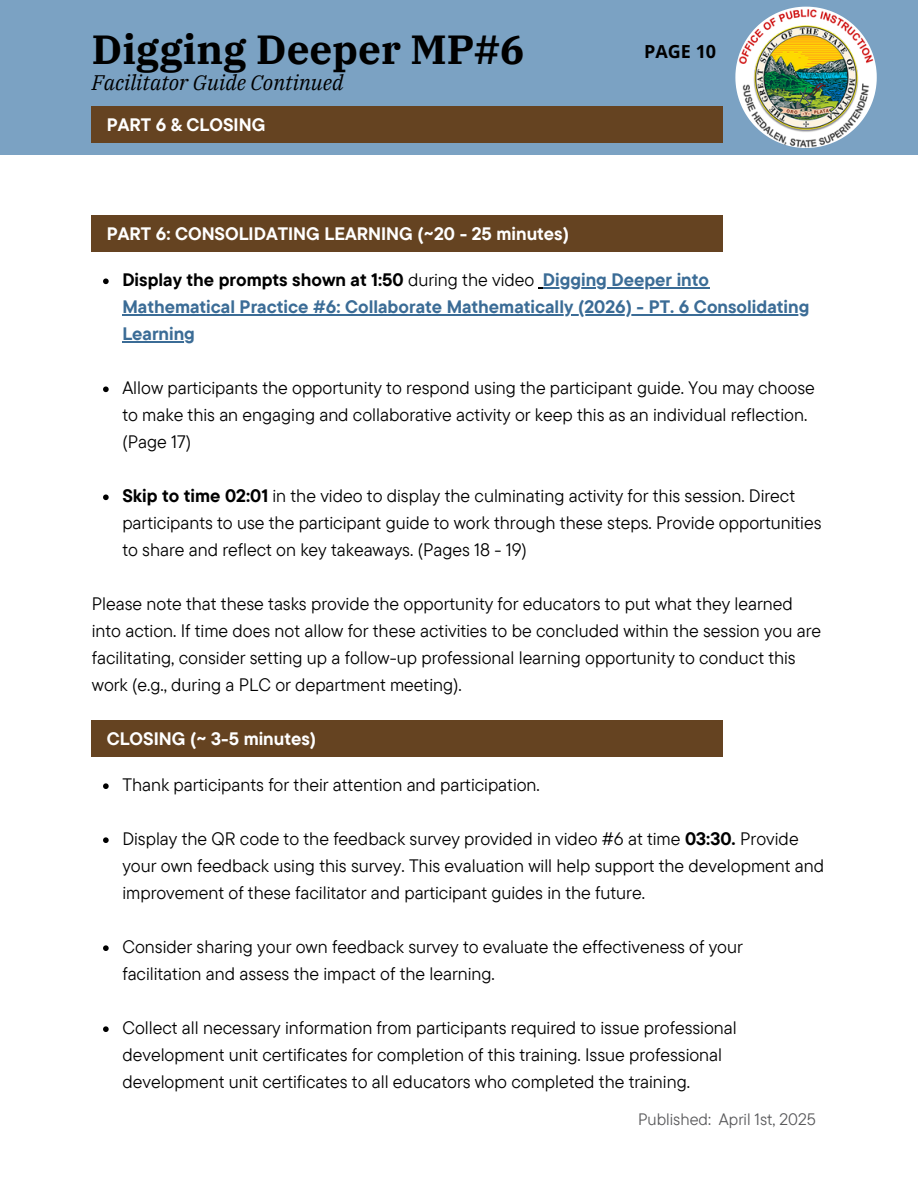
<style>
.page{position:relative;width:918px;height:1188px;background:#fff}
.page>*{position:absolute;margin:0;border:0;box-sizing:border-box;transform-origin:0 0}
.t1{font:700 40.5px "IBM Plex Serif";color:#000}
.t2{font:italic 21px "IBM Plex Serif";color:#000}
.t3{font:18px/27px "TT Commons Pro";color:#000}
.t4{font:700 18px "TT Commons Pro";color:#3b6c96}
.t5{font:700 18px "TT Commons Pro";color:#fff}
.t6{font:700 18px "TT Commons Pro";color:#000}
.t7{font:700 18px "Open Sans";color:#000}
.t8{font:16.5px "TT Commons Pro";color:#5a5a5c}
.s1{font-weight:400}
.s2{font-weight:700}
</style>
<div class="page">
<div style="left:0;top:0;width:918px;height:155px;background:#7ba2c3"></div>
<img style="left:736px;top:7px;width:141px;height:141px">
<svg style="left:103px;top:279px;width:6px;height:5px"></svg>
<hr style="left:543px;top:288px;width:166px;height:1px;background:#3b6c96">
<hr style="left:122px;top:315px;width:687px;height:1px;background:#3b6c96">
<hr style="left:122px;top:342px;width:73px;height:1px;background:#3b6c96">
<svg style="left:103px;top:387px;width:6px;height:5px"></svg>
<svg style="left:103px;top:495px;width:6px;height:5px"></svg>
<svg style="left:103px;top:783px;width:6px;height:6px"></svg>
<svg style="left:103px;top:837px;width:6px;height:6px"></svg>
<svg style="left:103px;top:945px;width:6px;height:6px"></svg>
<svg style="left:103px;top:1026px;width:6px;height:6px"></svg>
<div style="left:92px;top:106px;width:631px;height:37px;background:#654321"></div>
<div style="left:92px;top:720px;width:631px;height:37px;background:#654321"></div>
<div style="left:92px;top:215px;width:631px;height:37px;background:#654321"></div>
<p class="t1" style="left:92px;top:22px;width:434px">Digging Deeper MP#6</p>
<h1 class="t2" style="left:92px;top:68px;width:253px">Facilitator Guide Continued</h1>
<h4 class="t5" style="left:107px;top:113px;width:160px">PART 6 &amp; CLOSING</h4>
<p class="t5" style="left:107px;top:222px;width:464px">PART 6: CONSOLIDATING LEARNING (~20 - 25 minutes)</p>
<h2 class="t7" style="left:644px;top:39px;width:74px">PAGE 10</h2>
<h3 class="t6" style="left:122px;top:268px;width:413px">Display the prompts shown at 1:50 <span class="s1">during the video</span></h3>
<h3 class="t4" style="left:543px;top:268px;width:168px">Digging Deeper into</h3>
<p class="t4" style="left:122px;top:295px;width:688px">Mathematical Practice #6: Collaborate Mathematically (2026) - PT. 6 Consolidating</p>
<p class="t4" style="left:122px;top:322px;width:74px">Learning</p>
<p class="t3" style="left:122px;top:374px;width:694px">Allow participants the opportunity to respond using the participant guide. You may choose to make this an engaging and collaborative activity or keep this as an individual reflection. (Page 17)</p>
<p class="t3" style="left:122px;top:482px;width:674px"><span class="s2">Skip to time 02:01</span> in the video to display the culminating activity for this session. Direct</p>
<h4 class="t3" style="left:122px;top:509px;width:701px">participants to use the participant guide to work through these steps. Provide opportunities to share and reflect on key takeaways. (Pages 18 - 19)</h4>
<h4 class="t3" style="left:92px;top:590px;width:731px">Please note that these tasks provide the opportunity for educators to put what they learned into action. If time does not allow for these activities to be concluded within the session you are</h4>
<p class="t3" style="left:92px;top:644px;width:706px">facilitating, consider setting up a follow-up professional learning opportunity to conduct this work (e.g., during a PLC or department meeting).</p>
<p class="t5" style="left:107px;top:727px;width:211px">CLOSING (~ 3-5 minutes)</p>
<p class="t3" style="left:122px;top:771px;width:419px">Thank participants for their attention and participation.</p>
<p class="t3" style="left:122px;top:825px;width:703px">Display the QR code to the feedback survey provided in video #6 at time <span class="s2">03:30.</span> Provide your own feedback using this survey. This evaluation will help support the development and improvement of these facilitator and participant guides in the future.</p>
<p class="t3" style="left:122px;top:933px;width:622px">Consider sharing your own feedback survey to evaluate the effectiveness of your facilitation and assess the impact of the learning.</p>
<p class="t3" style="left:122px;top:1014px;width:616px">Collect all necessary information from participants required to issue professional development unit certificates for completion of this training. Issue professional development unit certificates to all educators who completed the training.</p>
<p class="t8" style="left:638px;top:1108px;width:179px">Published: April 1st, 2025</p>
</div>
